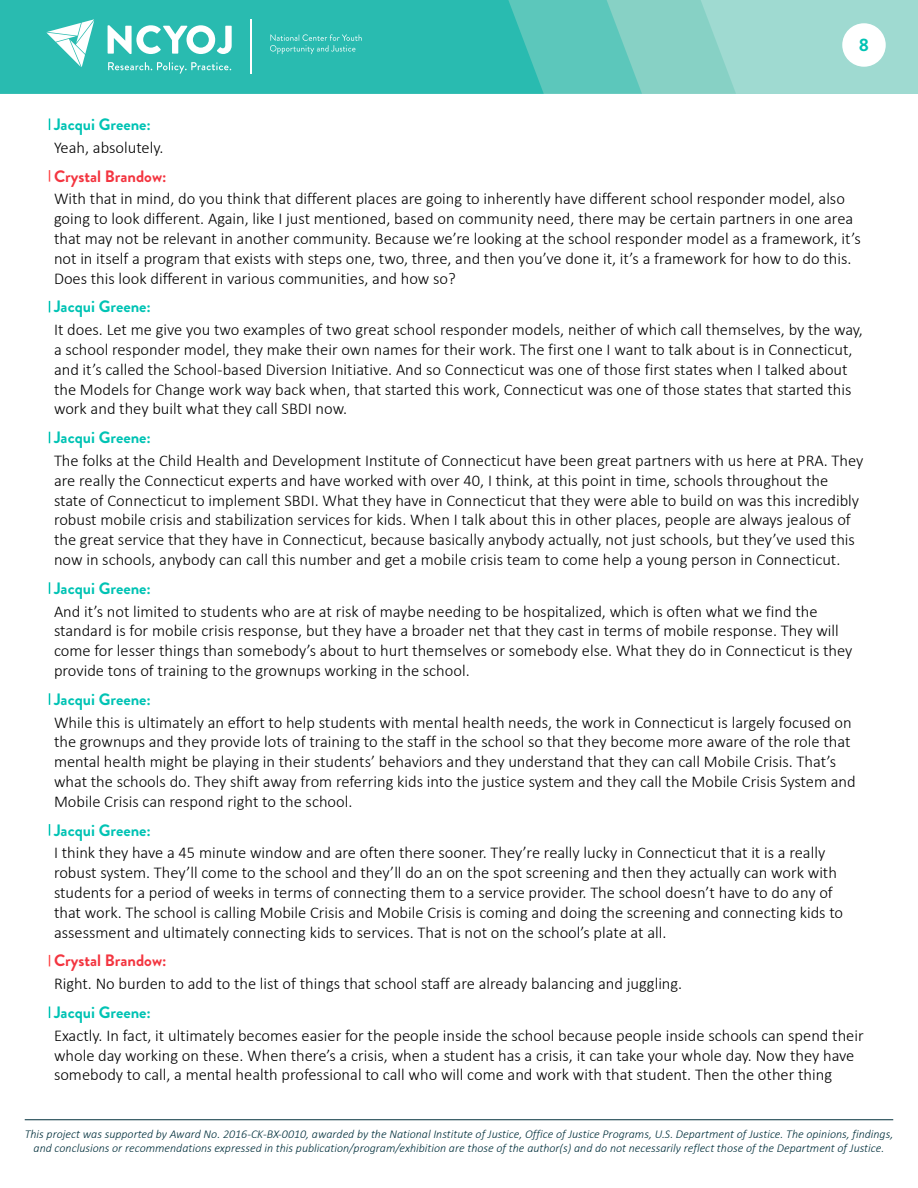
<style>
.page{position:relative;width:918px;height:1188px;background:#fff}
.page>*{position:absolute;margin:0;border:0;box-sizing:border-box;transform-origin:0 0}
.t1{font:700 18px "Brandon Grotesque";color:#00c3b4}
.t2{font:300 16.5px/19.8px "Calibri";color:#000}
.Speaker_2{font:700 16.5px "Brandon Grotesque";color:#00c3b4}
.Speaker_1{font:700 16.5px "Brandon Grotesque";color:#f33540}
.t3{font:italic 300 12px/14.4px "Calibri";color:#002f3b;text-align:center}
</style>
<div class="page">
<hr style="left:25px;top:1119px;width:868px;height:1px;background:#002f3b">
<div style="left:0;top:0;width:918px;height:94px;background:#9fdad1"></div>
<svg style="left:642px;top:0;width:94px;height:94px;fill:#87d1c5"></svg>
<svg style="left:544px;top:0;width:98px;height:94px;fill:#5cc7bb"></svg>
<div style="left:0;top:0;width:544px;height:94px;background:#29bbb0"></div>
<div style="left:842px;top:23px;width:44px;height:44px;background:#fff;border-radius:50%"></div>
<svg style="left:270px;top:34px;width:92px;height:20px"></svg>
<hr style="left:250px;top:20px;width:2px;height:54px;background:#fff">
<svg style="left:46px;top:19px;width:48px;height:48px"></svg>
<svg style="left:108px;top:62px;width:123px;height:12px"></svg>
<svg style="left:108px;top:25px;width:124px;height:29px"></svg>
<svg style="left:49px;top:170px;width:1px;height:12px"></svg>
<svg style="left:49px;top:582px;width:1px;height:12px"></svg>
<svg style="left:49px;top:693px;width:1px;height:12px"></svg>
<svg style="left:49px;top:824px;width:1px;height:12px"></svg>
<svg style="left:49px;top:1006px;width:1px;height:12px"></svg>
<p class="t1" style="left:859px;top:33px;width:12px">8</p>
<p class="Speaker_2" style="left:54px;top:113px;width:99px">Jacqui Greene:</p>
<p class="t2" style="left:54px;top:137px;width:111px">Yeah, absolutely.</p>
<p class="Speaker_1" style="left:54px;top:164px;width:114px">Crystal Brandow:</p>
<p class="t2" style="left:54px;top:189px;width:808px">With that in mind, do you think that different places are going to inherently have different school responder model, also going to look different. Again, like I just mentioned, based on community need, there may be certain partners in one area that may not be relevant in another community. Because we’re looking at the school responder model as a framework, it’s not in itself a program that exists with steps one, two, three, and then you’ve done it, it’s a framework for how to do this.<br>Does this look different in various communities, and how so?</p>
<p class="Speaker_2" style="left:54px;top:295px;width:99px">Jacqui Greene:</p>
<p class="t2" style="left:54px;top:320px;width:810px">It does. Let me give you two examples of two great school responder models, neither of which call themselves, by the way, a school responder model, they make their own names for their work. The first one I want to talk about is in Connecticut, and it’s called the School-based Diversion Initiative. And so Connecticut was one of those first states when I talked about the Models for Change work way back when, that started this work, Connecticut was one of those states that started this work and they built what they call SBDI now.</p>
<p class="Speaker_2" style="left:54px;top:426px;width:99px">Jacqui Greene:</p>
<p class="t2" style="left:54px;top:451px;width:811px">The folks at the Child Health and Development Institute of Connecticut have been great partners with us here at PRA. They are really the Connecticut experts and have worked with over 40, I think, at this point in time, schools throughout the state of Connecticut to implement SBDI. What they have in Connecticut that they were able to build on was this incredibly robust mobile crisis and stabilization services for kids. When I talk about this in other places, people are always jealous of the great service that they have in Connecticut, because basically anybody actually, not just schools, but they’ve used this now in schools, anybody can call this number and get a mobile crisis team to come help a young person in Connecticut.</p>
<p class="Speaker_2" style="left:54px;top:577px;width:99px">Jacqui Greene:</p>
<p class="t2" style="left:54px;top:601px;width:800px">And it’s not limited to students who are at risk of maybe needing to be hospitalized, which is often what we find the standard is for mobile crisis response, but they have a broader net that they cast in terms of mobile response. They will come for lesser things than somebody’s about to hurt themselves or somebody else. What they do in Connecticut is they provide tons of training to the grownups working in the school.</p>
<p class="Speaker_2" style="left:54px;top:688px;width:99px">Jacqui Greene:</p>
<p class="t2" style="left:54px;top:712px;width:803px">While this is ultimately an effort to help students with mental health needs, the work in Connecticut is largely focused on the grownups and they provide lots of training to the staff in the school so that they become more aware of the role that mental health might be playing in their students’ behaviors and they understand that they can call Mobile Crisis. That’s what the schools do. They shift away from referring kids into the justice system and they call the Mobile Crisis System and Mobile Crisis can respond right to the school.</p>
<p class="Speaker_2" style="left:54px;top:818px;width:99px">Jacqui Greene:</p>
<p class="t2" style="left:54px;top:843px;width:791px">I think they have a 45 minute window and are often there sooner. They’re really lucky in Connecticut that it is a really robust system. They’ll come to the school and they’ll do an on the spot screening and then they actually can work with students for a period of weeks in terms of connecting them to a service provider. The school doesn’t have to do any of that work. The school is calling Mobile Crisis and Mobile Crisis is coming and doing the screening and connecting kids to assessment and ultimately connecting kids to services. That is not on the school’s plate at all.</p>
<p class="Speaker_1" style="left:54px;top:949px;width:114px">Crystal Brandow:</p>
<p class="t2" style="left:54px;top:974px;width:630px">Right. No burden to add to the list of things that school staff are already balancing and juggling.</p>
<p class="Speaker_2" style="left:54px;top:1001px;width:99px">Jacqui Greene:</p>
<p class="t2" style="left:54px;top:1025px;width:811px">Exactly. In fact, it ultimately becomes easier for the people inside the school because people inside schools can spend their whole day working on these. When there’s a crisis, when a student has a crisis, it can take your whole day. Now they have somebody to call, a mental health professional to call who will come and work with that student. Then the other thing</p>
<p class="t3" style="left:25px;top:1126px;width:870px">This project was supported by Award No. 2016-CK-BX-0010, awarded by the National Institute of Justice, Office of Justice Programs, U.S. Department of Justice. The opinions, findings, and conclusions or recommendations expressed in this publication/program/exhibition are those of the author(s) and do not necessarily reflect those of the Department of Justice.</p>
</div>
